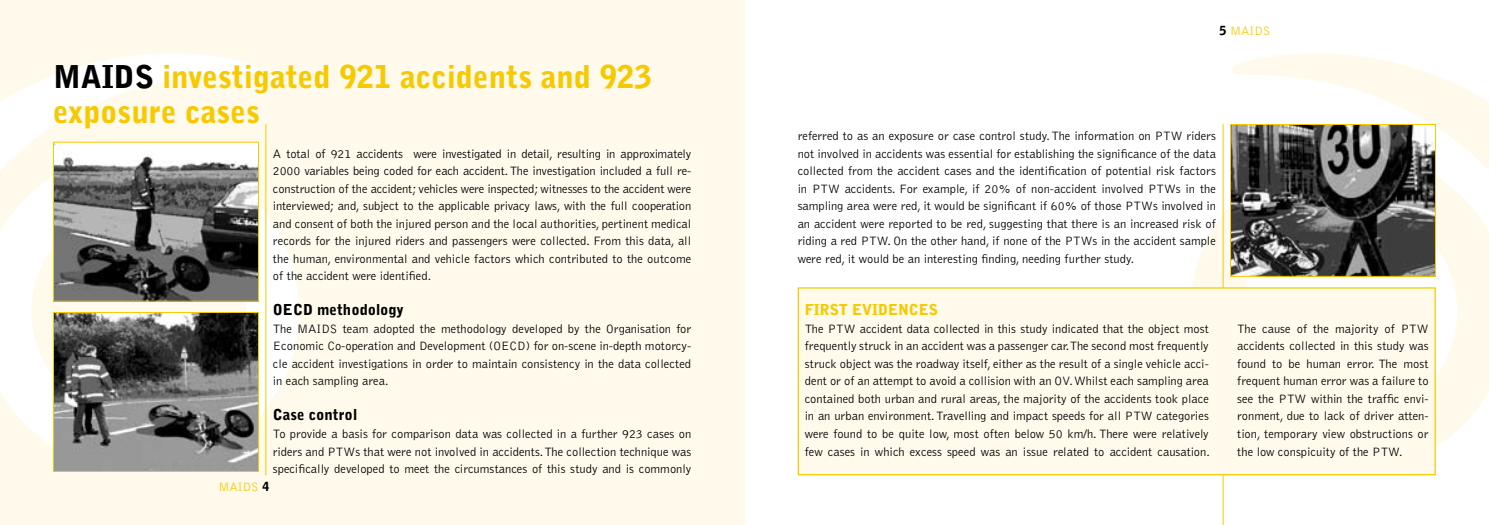
<style>
.page{position:relative;width:1489px;height:525px;background:#fff}
.page>*{position:absolute;margin:0;border:0;box-sizing:border-box;transform-origin:0 0}
.t1{font:900 31.25px/35px "Bell Gothic";color:#f7c900}
.t2{font:900 31.25px "Bell Gothic";color:#000}
.t3{font:900 15px "Bell Gothic";color:#000}
.t4{font:900 15px "Bell Gothic";color:#f7c900}
.t5{font:300 12.5px/17.5px "Bell Gothic";color:#000;text-align:justify}
.t6{font:300 12.5px "Bell Gothic";color:#f7c900}
</style>
<div class="page">
<div style="left:0;top:0;width:744px;height:524px;background:#fffaeb"></div>
<svg style="left:0;top:53px;width:267px;height:98px"></svg>
<svg style="left:0;top:151px;width:299px;height:320px"></svg>
<svg style="left:1223px;top:53px;width:265px;height:98px"></svg>
<svg style="left:1192px;top:151px;width:296px;height:320px;fill:#fffaeb"></svg>
<hr style="left:1222px;top:124px;width:1px;height:400px;background:#f7c900">
<div style="left:798px;top:288px;width:636px;height:186px;background:#fffaeb"></div>
<div style="left:797px;top:287px;width:638px;height:188px;border:1px solid #f7c900"></div>
<hr style="left:265px;top:124px;width:1px;height:351px;background:#f7c900">
<img style="left:1232px;top:126px;width:201px;height:148px">
<div style="left:1230px;top:124px;width:205px;height:152px;border:1px solid #f7c900"></div>
<img style="left:55px;top:314px;width:202px;height:155px">
<div style="left:53px;top:312px;width:206px;height:159px;border:1px solid #f7c900"></div>
<img style="left:55px;top:144px;width:202px;height:155px">
<div style="left:53px;top:142px;width:206px;height:159px;border:1px solid #f7c900"></div>
<h1 class="t1" style="left:53px;top:59px;width:582px;text-indent:109px">investigated 921 accidents and 923 exposure cases</h1>
<h1 class="t2" style="left:53px;top:58px;width:67px">Maids</h1>
<p class="t6" style="left:218px;top:479px;width:42px">MAIDS</p>
<p class="t5" style="left:273px;top:145px;width:420px">A total of 921 accidents were investigated in detail, resulting in approximately 2000 variables being coded for each accident. The investigation included a full re&shy;construction of the accident; vehicles were inspected; witnesses to the accident were interviewed; and, subject to the applicable privacy laws, with the full cooperation and consent of both the injured person and the local authorities, pertinent medical records for the injured riders and passengers were collected. From this data, all the human, environmental and vehicle factors which contributed to the outcome of the accident were identified.</p>
<p class="t3" style="left:273px;top:301px;width:133px">OECD methodology</p>
<p class="t5" style="left:273px;top:320px;width:420px">The MAIDS team adopted the methodology developed by the Organisation for Economic Co-operation and Development (OECD) for on-scene in-depth motorcy&shy;cle accident investigations in order to maintain consistency in the data collected in each sampling area.</p>
<p class="t3" style="left:273px;top:406px;width:86px">Case control</p>
<p class="t5" style="left:273px;top:425px;width:420px">To provide a basis for comparison data was collected in a further 923 cases on riders and PTWs that were not involved in accidents. The collection technique was specifically developed to meet the circumstances of this study and is commonly</p>
<p class="t6" style="left:1230px;top:24px;width:42px">MAIDS</p>
<p class="t5" style="left:797px;top:127px;width:420px">referred to as an exposure or case control study. The information on PTW riders not involved in accidents was essential for establishing the significance of the data collected from the accident cases and the identification of potential risk factors in PTW accidents. For example, if 20% of non-accident involved PTWs in the sampling area were red, it would be significant if 60% of those PTWs involved in an accident were reported to be red, suggesting that there is an increased risk of riding a red PTW. On the other hand, if none of the PTWs in the accident sample were red, it would be an interesting finding, needing further study.</p>
<p class="t4" style="left:804px;top:301px;width:115px">First evide nces</p>
<p class="t5" style="left:804px;top:320px;width:406px">The PTW accident data collected in this study indicated that the object most frequently struck in an accident was a passenger car. The second most frequently struck object was the roadway itself, either as the result of a single vehicle acci&shy;dent or of an attempt to avoid a collision with an OV. Whilst each sampling area contained both urban and rural areas, the majority of the accidents took place in an urban environment. Travelling and impact speeds for all PTW categories were found to be quite low, most often below 50 km/h. There were relatively few cases in which excess speed was an issue related to accident causation.</p>
<p class="t5" style="left:1237px;top:320px;width:193px">The cause of the majority of PTW accidents collected in this study was found to be human error. The most frequent human error was a failure to see the PTW within the traffic envi&shy;ronment, due to lack of driver atten&shy;tion, temporary view obstructions or the low conspicuity of the PTW.</p>
</div>
